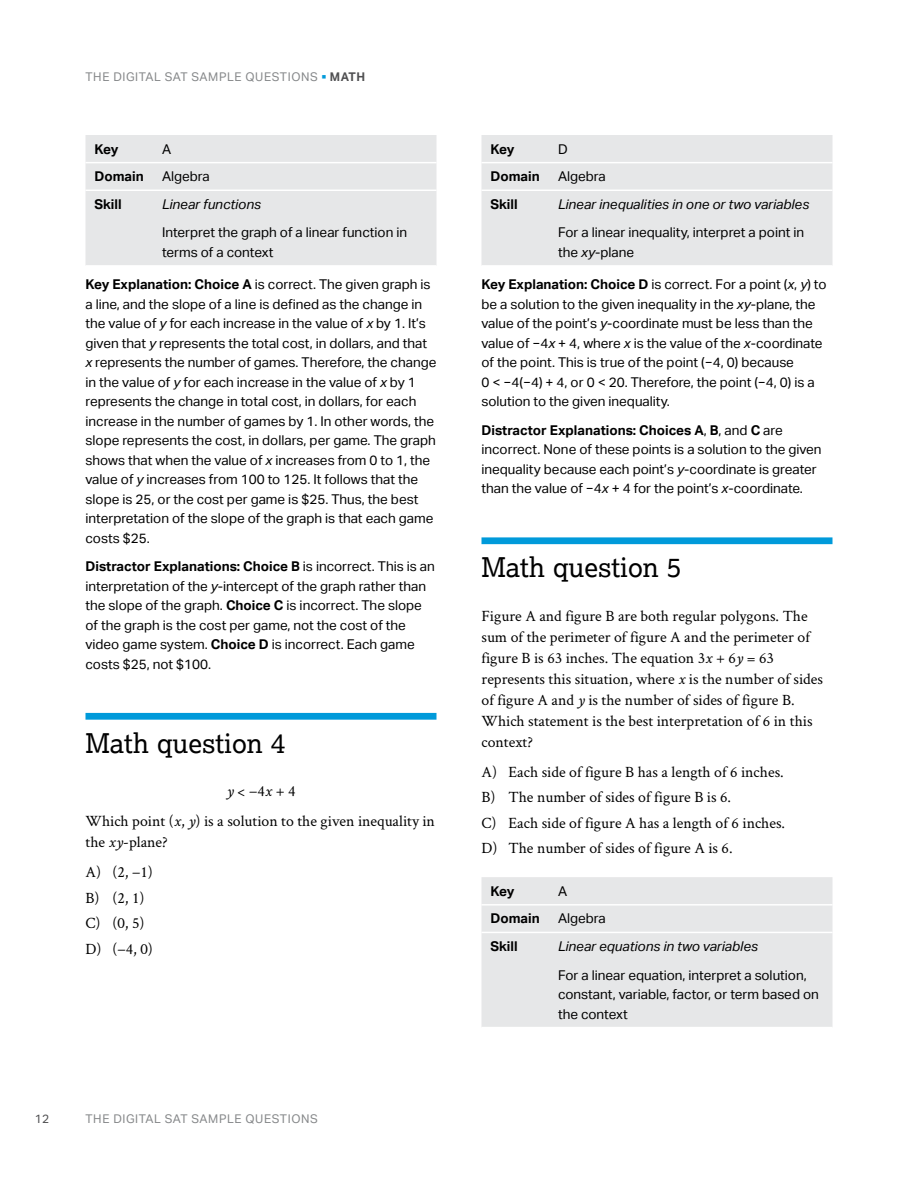
<style>
.page{position:relative;width:918px;height:1188px;background:#fff}
.page>*{position:absolute;margin:0;border:0;box-sizing:border-box;transform-origin:0 0}
.H2_Math{font:27px "Lexia";color:#000}
.Questions{font:15.75px/21px "Crimson Text";color:#000}
.Body____9_13____Akt{font:13.5px/19.5px "Aktiv Grotesk";color:#000}
.Body____9_13____Akt-2{font:italic 13.5px "Aktiv Grotesk";color:#000}
.Body____9_13____Akt-3{font:700 13.5px "Aktiv Grotesk";color:#000}
.t1{font:12px "Aktiv Grotesk";letter-spacing:.05em;color:#86888a}
.t2{font:12px "Aktiv Grotesk";color:#4f4f51}
.s1{color:#009ada}
.s2{font-weight:700;color:#4f4f51}
.s3{font-weight:700}
.s4{font-style:italic}
</style>
<div class="page">
<div style="left:86px;top:713px;width:350px;height:7px;background:#009ada"></div>
<div style="left:86px;top:135px;width:350px;height:130px;background:#e6e7e8"></div>
<hr style="left:86px;top:162px;width:67px;height:1px;background:#fff">
<hr style="left:153px;top:162px;width:283px;height:1px;background:#fff">
<hr style="left:86px;top:190px;width:67px;height:1px;background:#fff">
<hr style="left:153px;top:190px;width:283px;height:1px;background:#fff">
<div style="left:482px;top:537px;width:350px;height:7px;background:#009ada"></div>
<div style="left:482px;top:135px;width:350px;height:130px;background:#e6e7e8"></div>
<hr style="left:482px;top:162px;width:67px;height:1px;background:#fff">
<hr style="left:549px;top:162px;width:283px;height:1px;background:#fff">
<hr style="left:482px;top:190px;width:67px;height:1px;background:#fff">
<hr style="left:549px;top:190px;width:283px;height:1px;background:#fff">
<div style="left:482px;top:877px;width:350px;height:150px;background:#e6e7e8"></div>
<hr style="left:482px;top:904px;width:67px;height:2px;background:#fff">
<hr style="left:549px;top:904px;width:283px;height:2px;background:#fff">
<hr style="left:482px;top:932px;width:67px;height:1px;background:#fff">
<hr style="left:549px;top:932px;width:283px;height:1px;background:#fff">
<p class="t1" style="left:86px;top:69px;width:281px">THE DIGITAL SAT SAMPLE QUESTIONS <span class="s1">■</span> <span class="s2">MATH</span></p>
<p class="Body____9_13____Akt-3" style="left:94px;top:141px;width:25px">Key</p>
<p class="Body____9_13____Akt" style="left:162px;top:139px;width:11px">A</p>
<p class="Body____9_13____Akt-3" style="left:94px;top:169px;width:51px">Domain</p>
<p class="Body____9_13____Akt" style="left:162px;top:167px;width:49px">Algebra</p>
<p class="Body____9_13____Akt-3" style="left:94px;top:196px;width:29px">Skill</p>
<p class="Body____9_13____Akt-2" style="left:162px;top:196px;width:101px">Linear functions</p>
<p class="Body____9_13____Akt" style="left:162px;top:223px;width:247px">Interpret the graph of a linear function in terms of a context</p>
<p class="Body____9_13____Akt" style="left:86px;top:275px;width:353px"><span class="s3">Key Explanation: Choice A</span> is correct. The given graph is a line, and the slope of a line is defined as the change in the value of <span class="s4">y</span> for each increase in the value of <span class="s4">x</span> by 1. It’s given that <span class="s4">y</span> represents the total cost, in dollars, and that <span class="s4">x</span> represents the number of games. Therefore, the change in the value of <span class="s4">y</span> for each increase in the value of <span class="s4">x</span> by 1 represents the change in total cost, in dollars, for each increase in the number of games by 1. In other words, the slope represents the cost, in dollars, per game. The graph shows that when the value of <span class="s4">x</span> increases from 0 to 1, the value of <span class="s4">y</span> increases from 100 to 125. It follows that the slope is 25, or the cost per game is $25. Thus, the best interpretation of the slope of the graph is that each game costs $25.</p>
<p class="Body____9_13____Akt" style="left:86px;top:557px;width:351px"><span class="s3">Distractor Explanations: Choice B</span> is incorrect. This is an interpretation of the <span class="s4">y</span>-intercept of the graph rather than the slope of the graph. <span class="s3">Choice C</span> is incorrect. The slope of the graph is the cost per game, not the cost of the video game system. <span class="s3">Choice D</span> is incorrect. Each game costs $25, not $100.</p>
<h2 class="H2_Math" style="left:86px;top:726px;width:201px">Math question 4</h2>
<p class="Questions" style="left:226px;top:780px;width:71px"><span class="s4">y</span> &lt; −4<span class="s4">x</span> + 4</p>
<p class="Questions" style="left:86px;top:810px;width:351px">Which point (<span class="s4">x</span>, <span class="s4">y</span>) is a solution to the given inequality in the <span class="s4">xy</span>-plane?</p>
<p class="Questions" style="left:86px;top:861px;width:69px">A) (2, −1)</p>
<p class="Questions" style="left:86px;top:887px;width:61px">B) (2, 1)</p>
<p class="Questions" style="left:86px;top:912px;width:61px">C) (0, 5)</p>
<p class="Questions" style="left:86px;top:938px;width:69px">D) (−4, 0)</p>
<p class="t2" style="left:35px;top:1111px;width:16px">12</p>
<p class="t1" style="left:86px;top:1111px;width:234px">THE DIGITAL SAT SAMPLE QUESTIONS</p>
<p class="Body____9_13____Akt-3" style="left:490px;top:141px;width:25px">Key</p>
<p class="Body____9_13____Akt" style="left:558px;top:139px;width:11px">D</p>
<p class="Body____9_13____Akt-3" style="left:490px;top:169px;width:51px">Domain</p>
<p class="Body____9_13____Akt" style="left:558px;top:167px;width:49px">Algebra</p>
<p class="Body____9_13____Akt-3" style="left:490px;top:196px;width:29px">Skill</p>
<p class="Body____9_13____Akt-2" style="left:558px;top:196px;width:253px">Linear inequalities in one or two variables</p>
<p class="Body____9_13____Akt" style="left:558px;top:223px;width:248px">For a linear inequality, interpret a point in the <span class="s4">xy</span>-plane</p>
<p class="Body____9_13____Akt" style="left:482px;top:275px;width:347px"><span class="s3">Key Explanation: Choice D</span> is correct. For a point (<span class="s4">x</span>, <span class="s4">y</span>) to be a solution to the given inequality in the <span class="s4">xy</span>-plane, the value of the point’s <span class="s4">y</span>-coordinate must be less than the value of −4<span class="s4">x</span> + 4, where <span class="s4">x</span> is the value of the <span class="s4">x</span>-coordinate of the point. This is true of the point (−4, 0) because<br>0 &lt; −4(−4) + 4, or 0 &lt; 20. Therefore, the point (−4, 0) is a solution to the given inequality.</p>
<p class="Body____9_13____Akt" style="left:482px;top:420px;width:342px"><span class="s3">Distractor Explanations: Choices A</span>, <span class="s3">B</span>, and <span class="s3">C</span> are incorrect. None of these points is a solution to the given inequality because each point’s <span class="s4">y</span>-coordinate is greater than the value of −4<span class="s4">x</span> + 4 for the point’s <span class="s4">x</span>-coordinate.</p>
<h2 class="H2_Math" style="left:482px;top:550px;width:201px">Math question 5</h2>
<p class="Questions" style="left:482px;top:605px;width:343px">Figure A and figure B are both regular polygons. The sum of the perimeter of figure A and the perimeter of figure B is 63 inches. The equation 3<span class="s4">x</span> + 6<span class="s4">y</span> = 63 represents this situation, where <span class="s4">x</span> is the number of sides of figure A and <span class="s4">y</span> is the number of sides of figure B.<br>Which statement is the best interpretation of 6 in this context?</p>
<p class="Questions" style="left:482px;top:761px;width:304px">A) Each side of figure B has a length of 6 inches.</p>
<p class="Questions" style="left:482px;top:786px;width:251px">B) The number of sides of figure B is 6.</p>
<p class="Questions" style="left:482px;top:812px;width:305px">C) Each side of figure A has a length of 6 inches.</p>
<p class="Questions" style="left:482px;top:837px;width:253px">D) The number of sides of figure A is 6.</p>
<p class="Body____9_13____Akt-3" style="left:490px;top:883px;width:25px">Key</p>
<p class="Body____9_13____Akt" style="left:558px;top:881px;width:11px">A</p>
<p class="Body____9_13____Akt-3" style="left:490px;top:911px;width:51px">Domain</p>
<p class="Body____9_13____Akt" style="left:558px;top:909px;width:49px">Algebra</p>
<p class="Body____9_13____Akt-3" style="left:490px;top:939px;width:29px">Skill</p>
<p class="Body____9_13____Akt-2" style="left:558px;top:939px;width:202px">Linear equations in two variables</p>
<p class="Body____9_13____Akt" style="left:558px;top:965px;width:262px">For a linear equation, interpret a solution, constant, variable, factor, or term based on the context</p>
</div>
